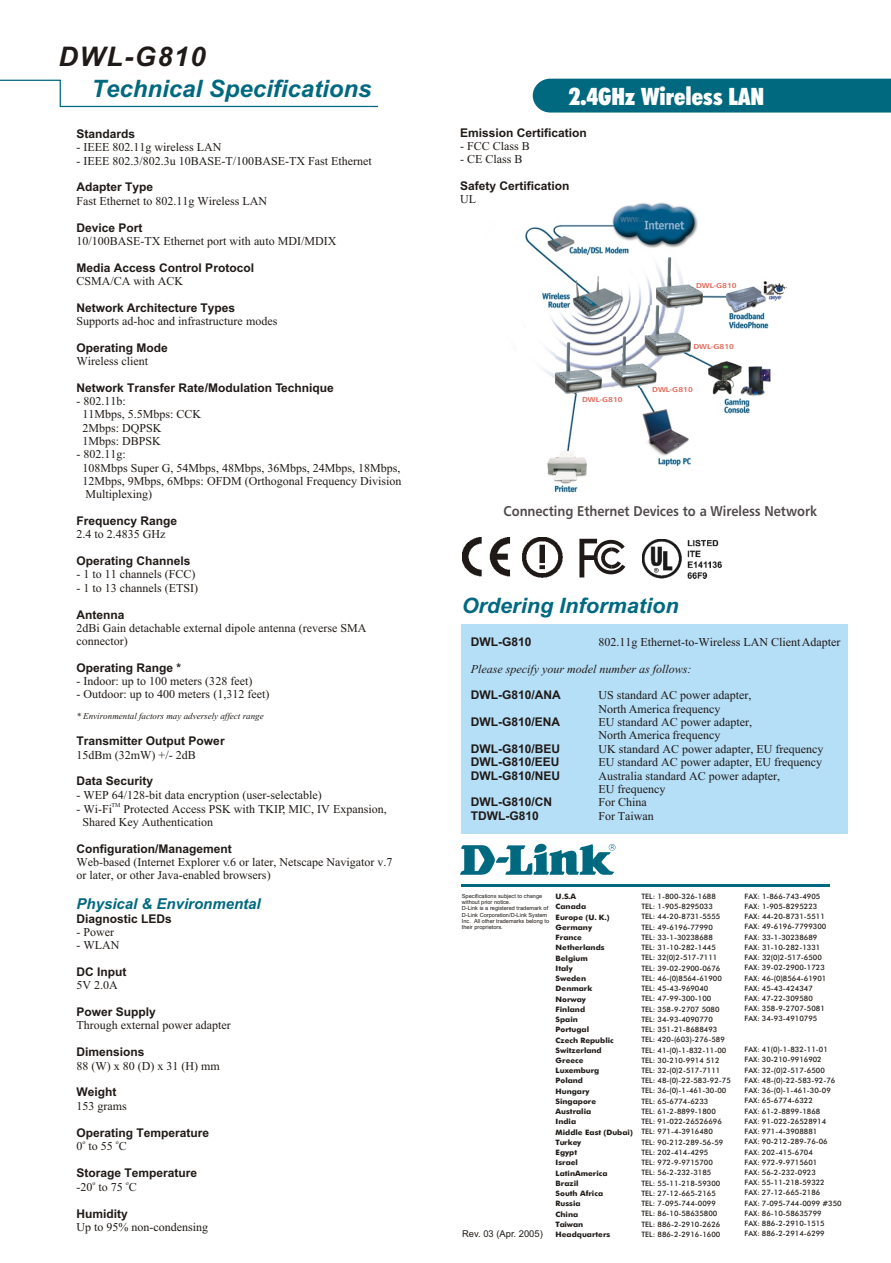
<style>
.page{position:relative;width:891px;height:1263px;background:#fff}
.page>*{position:absolute;margin:0;border:0;box-sizing:border-box;transform-origin:0 0}
.t1{font:italic 700 27px "Arial";letter-spacing:.055em;color:#1f1a17}
.t2{font:italic 700 24px "Arial";color:#006980}
.t3{font:24px "Futura X Blk Cn BT";color:#fff}
.t4{font:italic 700 21.3px "Arial";color:#006980}
.t5{font:italic 700 15px "Arial";color:#006980}
.t6{font:700 14.1px "Humnst 777 BT";color:#4f4a4a;scale:.9 1}
.t7{font:12px/13.4px "Times New Roman";color:#1f1a17}
.t8{font:700 12px "Arial";color:#1f1a17}
.t9{font:italic 12px "Times New Roman";color:#1f1a17}
.t10{font:9.45px "Arial";color:#1f1a17}
.t11{font:italic 9px "Times New Roman";color:#1f1a17}
.t12{font:7.35px/10.2px "Futura Md BT";color:#1f1a17}
.t13{font:700 7.35px/10.2px "Futura Md BT";color:#1f1a17;scale:1.05 1}
.t14{font:700 7.05px "Humnst 777 BT";color:#e36657;scale:1.16 1}
.t15{font:6px "Times New Roman";color:#1f1a17}
.t16{font:5.7px/6.3px "Arial";color:#1f1a17}
</style>
<div class="page">
<div style="left:462px;top:624px;width:386px;height:209px;background:#b5def7"></div>
<svg style="left:0;top:79px;width:378px;height:29px"></svg>
<svg style="left:532px;top:78px;width:359px;height:35px;background:#0b6f85"></svg>
<img style="left:463px;top:537px;width:100px;height:41px">
<svg style="left:579px;top:539px;width:46px;height:38px"></svg>
<img style="left:642px;top:539px;width:79px;height:40px">
<img style="left:525px;top:202px;width:262px;height:291px">
<img style="left:657px;top:258px;width:45px;height:51px">
<img style="left:645px;top:306px;width:45px;height:50px">
<img style="left:611px;top:337px;width:46px;height:51px">
<img style="left:556px;top:342px;width:45px;height:51px">
<hr style="left:461px;top:884px;width:369px;height:3px;background:#006980">
<svg style="left:460px;top:844px;width:155px;height:31px"></svg>
<h1 class="t1" style="left:58px;top:46px;width:149px">DWL-G810</h1>
<h2 class="t2" style="left:91px;top:79px;width:282px">Technical Specifications</h2>
<h3 class="t8" style="left:77px;top:129px;width:60px">Standards</h3>
<h3 class="t7" style="left:77px;top:142px;width:147px">- IEEE 802.11g wireless LAN</h3>
<h3 class="t7" style="left:77px;top:155px;width:297px">- IEEE 802.3/802.3u 10BASE-T/100BASE-TX Fast Ethernet</h3>
<h3 class="t8" style="left:77px;top:183px;width:78px">Adapter Type</h3>
<h3 class="t7" style="left:77px;top:195px;width:192px">Fast Ethernet to 802.11g Wireless LAN</h3>
<h3 class="t8" style="left:77px;top:223px;width:68px">Device Port</h3>
<h3 class="t7" style="left:77px;top:235px;width:261px">10/100BASE-TX Ethernet port with auto MDI/MDIX</h3>
<h3 class="t8" style="left:77px;top:263px;width:179px">Media Access Control Protocol</h3>
<h3 class="t7" style="left:77px;top:275px;width:108px">CSMA/CA with ACK</h3>
<h3 class="t8" style="left:77px;top:303px;width:160px">Network Architecture Types</h3>
<h3 class="t7" style="left:77px;top:315px;width:202px">Supports ad-hoc and infrastructure modes</h3>
<h3 class="t8" style="left:77px;top:343px;width:93px">Operating Mode</h3>
<h3 class="t7" style="left:77px;top:356px;width:73px">Wireless client</h3>
<h3 class="t8" style="left:77px;top:383px;width:259px">Network Transfer Rate/Modulation Technique</h3>
<h3 class="t7" style="left:83px;top:396px;width:120px;text-indent:-6px">- 802.11b:<br>11Mbps, 5.5Mbps: CCK<br>2Mbps: DQPSK<br>1Mbps: DBPSK</h3>
<h3 class="t7" style="left:83px;top:449px;width:320px;text-indent:-6px">- 802.11g:<br>108Mbps Super G, 54Mbps, 48Mbps, 36Mbps, 24Mbps, 18Mbps, 12Mbps, 9Mbps, 6Mbps: OFDM (Orthogonal Frequency Division Multiplexing)</h3>
<h3 class="t8" style="left:77px;top:516px;width:102px">Frequency Range</h3>
<h3 class="t7" style="left:77px;top:529px;width:91px">2.4 to 2.4835 GHz</h3>
<h3 class="t8" style="left:77px;top:556px;width:116px">Operating Channels</h3>
<h3 class="t7" style="left:77px;top:569px;width:121px">- 1 to 11 channels (FCC)</h3>
<h3 class="t7" style="left:77px;top:582px;width:123px">- 1 to 13 channels (ETSI)</h3>
<h3 class="t8" style="left:77px;top:610px;width:50px">Antenna</h3>
<h3 class="t7" style="left:77px;top:622px;width:291px">2dBi Gain detachable external dipole antenna (reverse SMA connector)</h3>
<h3 class="t8" style="left:77px;top:663px;width:106px">Operating Range *</h3>
<h3 class="t7" style="left:77px;top:676px;width:177px">- Indoor: up to 100 meters (328 feet)</h3>
<h3 class="t7" style="left:77px;top:689px;width:194px">- Outdoor: up to 400 meters (1,312 feet)</h3>
<p class="t11" style="left:77px;top:713px;width:189px">* Environmental factors may adversely affect range</p>
<h3 class="t8" style="left:77px;top:737px;width:150px">Transmitter Output Power</h3>
<h3 class="t7" style="left:77px;top:749px;width:121px">15dBm (32mW) +/- 2dB</h3>
<h3 class="t8" style="left:77px;top:777px;width:78px">Data Security</h3>
<h3 class="t7" style="left:77px;top:789px;width:247px">- WEP 64/128-bit data encryption (user-selectable)</h3>
<p class="t15" style="left:112px;top:802px;width:11px">TM</p>
<h3 class="t7" style="left:83px;top:803px;width:306px;text-indent:-6px">- Wi-Fi Protected Access PSK with TKIP, MIC, IV Expansion,<br>Shared Key Authentication</h3>
<h3 class="t8" style="left:77px;top:844px;width:157px">Configuration/Management</h3>
<h3 class="t7" style="left:77px;top:856px;width:317px">Web-based (Internet Explorer v.6 or later, Netscape Navigator v.7 or later, or other Java-enabled browsers)</h3>
<h3 class="t8" style="left:77px;top:914px;width:97px">Diagnostic LEDs</h3>
<h3 class="t7" style="left:77px;top:926px;width:39px">- Power</h3>
<h3 class="t7" style="left:77px;top:940px;width:44px">- WLAN</h3>
<h3 class="t8" style="left:77px;top:967px;width:52px">DC Input</h3>
<h3 class="t7" style="left:77px;top:980px;width:43px">5V 2.0A</h3>
<h3 class="t8" style="left:77px;top:1007px;width:81px">Power Supply</h3>
<h3 class="t7" style="left:77px;top:1020px;width:156px">Through external power adapter</h3>
<h3 class="t8" style="left:77px;top:1048px;width:70px">Dimensions</h3>
<h3 class="t7" style="left:77px;top:1060px;width:145px">88 (W) x 80 (D) x 31 (H) mm</h3>
<h3 class="t8" style="left:77px;top:1088px;width:42px">Weight</h3>
<h3 class="t7" style="left:77px;top:1100px;width:52px">153 grams</h3>
<h3 class="t8" style="left:77px;top:1128px;width:134px">Operating Temperature</h3>
<p class="t15" style="left:83px;top:1140px;width:4px">o</p>
<p class="t15" style="left:116px;top:1140px;width:4px">o</p>
<h3 class="t7" style="left:77px;top:1141px;width:52px">0 to 55 C</h3>
<h3 class="t8" style="left:77px;top:1169px;width:122px">Storage Temperature</h3>
<p class="t15" style="left:93px;top:1181px;width:4px">o</p>
<p class="t15" style="left:126px;top:1181px;width:4px">o</p>
<h3 class="t7" style="left:77px;top:1182px;width:62px">-20 to 75 C</h3>
<h3 class="t8" style="left:77px;top:1209px;width:53px">Humidity</h3>
<h3 class="t7" style="left:77px;top:1222px;width:133px">Up to 95% non-condensing</h3>
<h3 class="t5" style="left:77px;top:898px;width:186px">Physical &amp; Environmental</h3>
<h2 class="t3" style="left:569px;top:87px;width:197px">2.4GHz Wireless LAN</h2>
<h3 class="t8" style="left:460px;top:128px;width:128px">Emission Certification</h3>
<h3 class="t7" style="left:460px;top:140px;width:71px">- FCC Class B</h3>
<h3 class="t7" style="left:460px;top:154px;width:64px">- CE Class B</h3>
<h3 class="t8" style="left:460px;top:181px;width:111px">Safety Certification</h3>
<h3 class="t7" style="left:460px;top:194px;width:17px">UL</h3>
<p class="t14" style="left:582px;top:397px;width:37px">DWL-G810</p>
<p class="t14" style="left:696px;top:283px;width:37px">DWL-G810</p>
<p class="t14" style="left:693px;top:344px;width:37px">DWL-G810</p>
<p class="t14" style="left:652px;top:387px;width:37px">DWL-G810</p>
<h3 class="t6" style="left:504px;top:505px;width:350px">Connecting Ethernet Devices to a Wireless Network</h3>
<h3 class="t4" style="left:462px;top:597px;width:218px">Ordering Information</h3>
<h3 class="t8" style="left:471px;top:637px;width:62px">DWL-G810</h3>
<h3 class="t7" style="left:598px;top:636px;width:244px">802.11g Ethernet-to-Wireless LAN Client Adapter</h3>
<h3 class="t9" style="left:471px;top:664px;width:222px">Please specify your model number as follows:</h3>
<h3 class="t8" style="left:471px;top:691px;width:91px">DWL-G810/ANA</h3>
<h3 class="t7" style="left:598px;top:690px;width:154px">US standard AC power adapter,<br>North America frequency</h3>
<h3 class="t8" style="left:471px;top:717px;width:91px">DWL-G810/ENA</h3>
<h3 class="t7" style="left:598px;top:717px;width:155px">EU standard AC power adapter,<br>North America frequency</h3>
<h3 class="t8" style="left:471px;top:744px;width:91px">DWL-G810/BEU</h3>
<h3 class="t7" style="left:598px;top:743px;width:226px">UK standard AC power adapter, EU frequency</h3>
<h3 class="t8" style="left:471px;top:758px;width:90px">DWL-G810/EEU</h3>
<h3 class="t7" style="left:598px;top:757px;width:225px">EU standard AC power adapter, EU frequency</h3>
<h3 class="t8" style="left:471px;top:771px;width:91px">DWL-G810/NEU</h3>
<h3 class="t7" style="left:598px;top:770px;width:183px">Australia standard AC power adapter,<br>EU frequency</h3>
<h3 class="t8" style="left:471px;top:798px;width:83px">DWL-G810/CN</h3>
<h3 class="t7" style="left:598px;top:797px;width:50px">For China</h3>
<h3 class="t8" style="left:471px;top:811px;width:70px">TDWL-G810</h3>
<h3 class="t7" style="left:598px;top:810px;width:57px">For Taiwan</h3>
<p class="t16" style="left:462px;top:893px;width:89px">Specifications subject to change without prior notice.<br>D-Link is a registered trademark of<br>D-Link Corporation/D-Link System<br>Inc. All other trademarks belong to their proprietors.</p>
<p class="t12" style="left:642px;top:892px;width:91px">TEL: 1-800-326-1688<br>TEL: 1-905-8295033<br>TEL: 44-20-8731-5555<br>TEL: 49-6196-77990<br>TEL: 33-1-30238688<br>TEL: 31-10-282-1445<br>TEL: 32(0)2-517-7111<br>TEL: 39-02-2900-0676<br>TEL: 46-(0)8564-61900<br>TEL: 45-43-969040<br>TEL: 47-99-300-100<br>TEL: 358-9-2707 5080<br>TEL: 34-93-4090770<br>TEL: 351-21-8688493<br>TEL: 420-(603)-276-589<br>TEL: 41-(0)-1-832-11-00<br>TEL: 30-210-9914 512<br>TEL: 32-(0)2-517-7111<br>TEL: 48-(0)-22-583-92-75<br>TEL: 36-(0)-1-461-30-00<br>TEL: 65-6774-6233<br>TEL: 61-2-8899-1800<br>TEL: 91-022-26526696<br>TEL: 971-4-3916480<br>TEL: 90-212-289-56-59<br>TEL: 202-414-4295<br>TEL: 972-9-9715700<br>TEL: 56-2-232-3185<br>TEL: 55-11-218-59300<br>TEL: 27-12-665-2165<br>TEL: 7-095-744-0099<br>TEL: 86-10-58635800<br>TEL: 886-2-2910-2626<br>TEL: 886-2-2916-1600</p>
<p class="t12" style="left:745px;top:892px;width:83px">FAX: 1-866-743-4905<br>FAX: 1-905-8295223<br>FAX: 44-20-8731-5511<br>FAX: 49-6196-7799300<br>FAX: 33-1-30238689<br>FAX: 31-10-282-1331<br>FAX: 32(0)2-517-6500<br>FAX: 39-02-2900-1723<br>FAX: 46-(0)8564-61901<br>FAX: 45-43-424347<br>FAX: 47-22-309580<br>FAX: 358-9-2707-5081<br>FAX: 34-93-4910795</p>
<p class="t13" style="left:556px;top:892px;width:75px">U.S.A<br>Canada<br>Europe (U. K.)<br>Germany<br>France<br>Netherlands<br>Belgium<br>Italy<br>Sweden<br>Denmark<br>Norway<br>Finland<br>Spain<br>Portugal<br>Czech Republic<br>Switzerland<br>Greece<br>Luxemburg<br>Poland<br>Hungary<br>Singapore<br>Australia<br>India<br>Middle East (Dubai)<br>Turkey<br>Egypt<br>Israel<br>LatinAmerica<br>Brazil<br>South Africa<br>Russia<br>China<br>Taiwan<br>Headquarters</p>
<p class="t12" style="left:745px;top:1045px;width:99px">FAX: 41(0)-1-832-11-01<br>FAX: 30-210-9916902<br>FAX: 32-(0)2-517-6500<br>FAX: 48-(0)-22-583-92-76<br>FAX: 36-(0)-1-461-30-09<br>FAX: 65-6774-6322<br>FAX: 61-2-8899-1868<br>FAX: 91-022-26528914<br>FAX: 971-4-3908881<br>FAX: 90-212-289-76-06<br>FAX: 202-415-6704<br>FAX: 972-9-9715601<br>FAX: 56-2-232-0923<br>FAX: 55-11-218-59322<br>FAX: 27-12-665-2186<br>FAX: 7-095-744-0099 #350<br>FAX: 86-10-58635799<br>FAX: 886-2-2910-1515<br>FAX: 886-2-2914-6299</p>
<p class="t10" style="left:462px;top:1230px;width:82px">Rev. 03 (Apr. 2005)</p>
</div>
